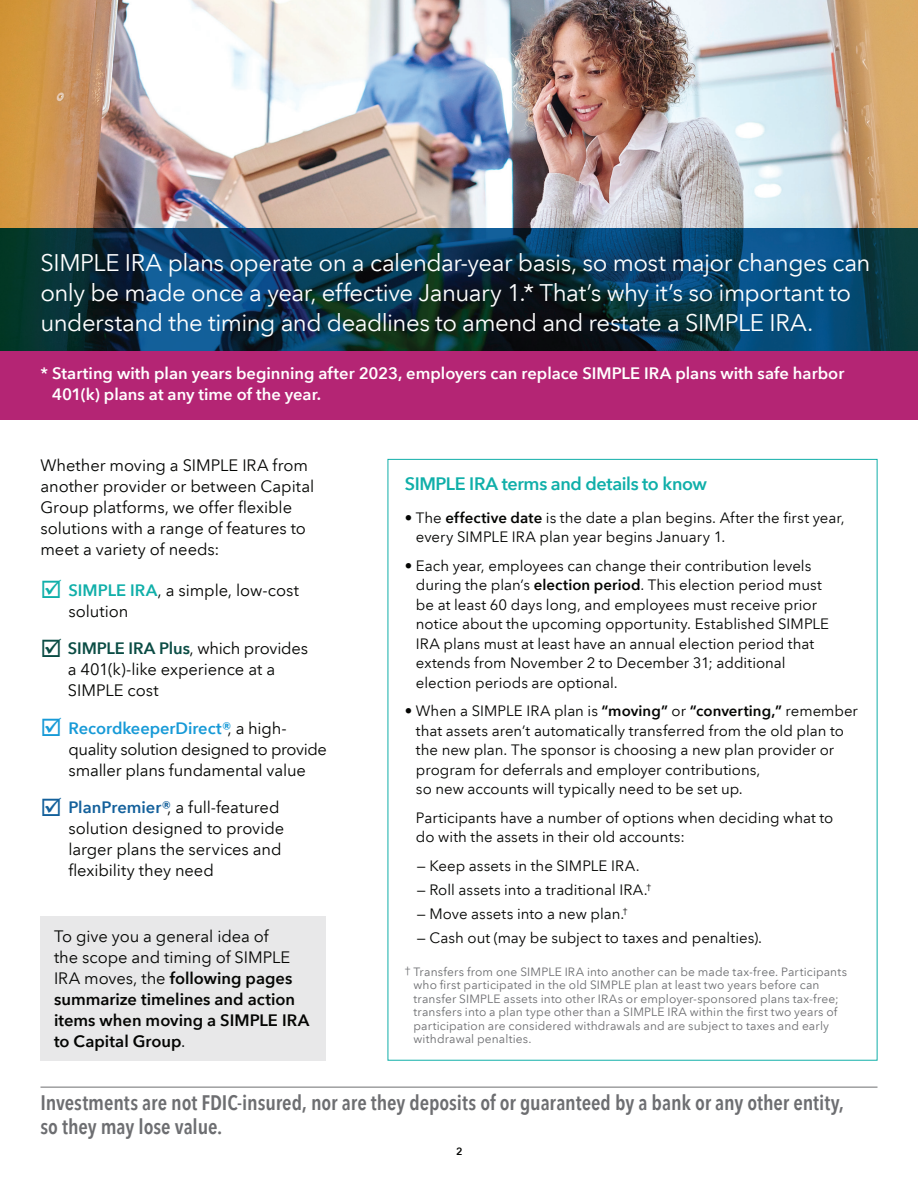
<style>
.page{position:relative;width:918px;height:1188px;background:#fff}
.page>*{position:absolute;margin:0;border:0;box-sizing:border-box;transform-origin:0 0}
.t1{font:24px/30px "Avenir Next LT Com";letter-spacing:-.02em;color:#fff}
.t2{font:600 condensed 21px/24px "Avenir Next LT Com";letter-spacing:-.005em;color:#6d6e71}
.t3{font:600 18px "Avenir Next LT Com";letter-spacing:-.025em;color:#10afa9}
.t4{font:16.5px/21px "Avenir Next LT Com";letter-spacing:-.005em;color:#040503}
.t5{font:600 16.5px/21px "Avenir Next LT Com";color:#040503}
.t6{font:600 16.5px/21px "Avenir Next LT Com";color:#fff}
.t7{font:15px/19.5px "Avenir Next LT Com";color:#040503}
.t8{font:12px/13.5px "Avenir Next LT Com";letter-spacing:.01em;color:#6d6e71}
.t9{font:600 10.5px "Avenir Next LT Com";color:#040503}
.s1{color:#10afa9}
.s2{font-weight:600;color:#10afa9}
.s3{color:#0a4c44}
.s4{font-weight:600;color:#0a4c44}
.s5{color:#179ad7}
.s6{font-weight:600;color:#179ad7}
.s7{color:#13609b}
.s8{font-weight:600;color:#13609b}
.s9{font-weight:400}
.s10{font-weight:600}
.s11{font-size:10.5px}
</style>
<div class="page">
<div style="left:40px;top:916px;width:286px;height:145px;background:#e8e8e9"></div>
<hr style="left:40px;top:1087px;width:838px;height:1px;background:#6d6e71">
<img style="left:0;top:0;width:918px;height:228px">
<img style="left:0;top:228px;width:918px;height:123px">
<div style="left:0;top:351px;width:918px;height:68px;background:#b42574"></div>
<h1 class="t1" style="left:40px;top:248px;width:832px">SIMPLE IRA plans operate on a calendar-year basis, so most major changes can only be made once a year, effective January 1.* That’s why it’s so important to understand the timing and deadlines to amend and restate a SIMPLE IRA.</h1>
<p class="t6" style="left:52px;top:363px;width:794px;text-indent:-12px">* Starting with plan years beginning after 2023, employers can replace SIMPLE IRA plans with safe harbor<br>401(k) plans at any time of the year.</p>
<p class="t4" style="left:40px;top:455px;width:275px">Whether moving a SIMPLE IRA from another provider or between Capital<br>Group platforms, we offer flexible solutions with a range of features to meet a variety of needs:</p>
<p class="t4" style="left:68px;top:580px;width:232px;text-indent:-28px"><span class="s1">☑</span> <span class="s2">SIMPLE IRA</span>, a simple, low-cost solution</p>
<p class="t4" style="left:68px;top:638px;width:242px;text-indent:-27px"><span class="s3">☑</span> <span class="s4">SIMPLE IRA Plus</span>, which provides a 401(k)-like experience at a<br>SIMPLE cost</p>
<p class="t4" style="left:69px;top:718px;width:260px;text-indent:-28px"><span class="s5">☑</span> <span class="s6">RecordkeeperDirect®</span>, a high&shy;quality solution designed to provide smaller plans fundamental value</p>
<p class="t4" style="left:68px;top:797px;width:217px;text-indent:-28px"><span class="s7">☑</span> <span class="s8">PlanPremier®</span>, a full-featured solution designed to provide larger plans the services and flexibility they need</p>
<p class="t5" style="left:54px;top:926px;width:257px"><span class="s9">To give you a general idea of<br>the scope and timing of SIMPLE<br>IRA moves, the</span> following pages summarize timelines and action items when moving a SIMPLE IRA to Capital Group<span class="s9">.</span></p>
<p class="t3" style="left:405px;top:473px;width:304px">SIMPLE IRA terms and details to know</p>
<p class="t7" style="left:416px;top:508px;width:430px;text-indent:-11px">• The <span class="s10">effective date</span> is the date a plan begins. After the first year, every SIMPLE IRA plan year begins January 1.</p>
<p class="t7" style="left:416px;top:556px;width:415px;text-indent:-11px">• Each year, employees can change their contribution levels during the plan’s <span class="s10">election period</span>. This election period must be at least 60 days long, and employees must receive prior notice about the upcoming opportunity. Established SIMPLE IRA plans must at least have an annual election period that extends from November 2 to December 31; additional election periods are optional.</p>
<p class="t7" style="left:416px;top:701px;width:444px;text-indent:-11px">• When a SIMPLE IRA plan is <span class="s10">“moving”</span> or <span class="s10">“converting,”</span> remember that assets aren’t automatically transferred from the old plan to the new plan. The sponsor is choosing a new plan provider or program for deferrals and employer contributions,<br>so new accounts will typically need to be set up.</p>
<p class="t7" style="left:416px;top:808px;width:419px">Participants have a number of options when deciding what to do with the assets in their old accounts:</p>
<p class="t7" style="left:417px;top:856px;width:224px">— Keep assets in the SIMPLE IRA.</p>
<p class="t7" style="left:417px;top:880px;width:236px">— Roll assets into a traditional IRA.<sup>†</sup></p>
<p class="t7" style="left:417px;top:904px;width:213px">— Move assets into a new plan.<sup>†</sup></p>
<p class="t7" style="left:417px;top:928px;width:347px">— Cash out (may be subject to taxes and penalties).</p>
<p class="t8" style="left:414px;top:965px;width:435px;text-indent:-9px"><span class="s11">†</span> Transfers from one SIMPLE IRA into another can be made tax-free. Participants who first participated in the old SIMPLE plan at least two years before can transfer SIMPLE assets into other IRAs or employer-sponsored plans tax-free; transfers into a plan type other than a SIMPLE IRA within the first two years of participation are considered withdrawals and are subject to taxes and early withdrawal penalties.</p>
<h2 class="t2" style="left:40px;top:1091px;width:805px">Investments are not FDIC-insured, nor are they deposits of or guaranteed by a bank or any other entity, so they may lose value.</h2>
<p class="t9" style="left:456px;top:1145px;width:8px">2</p>
</div>
